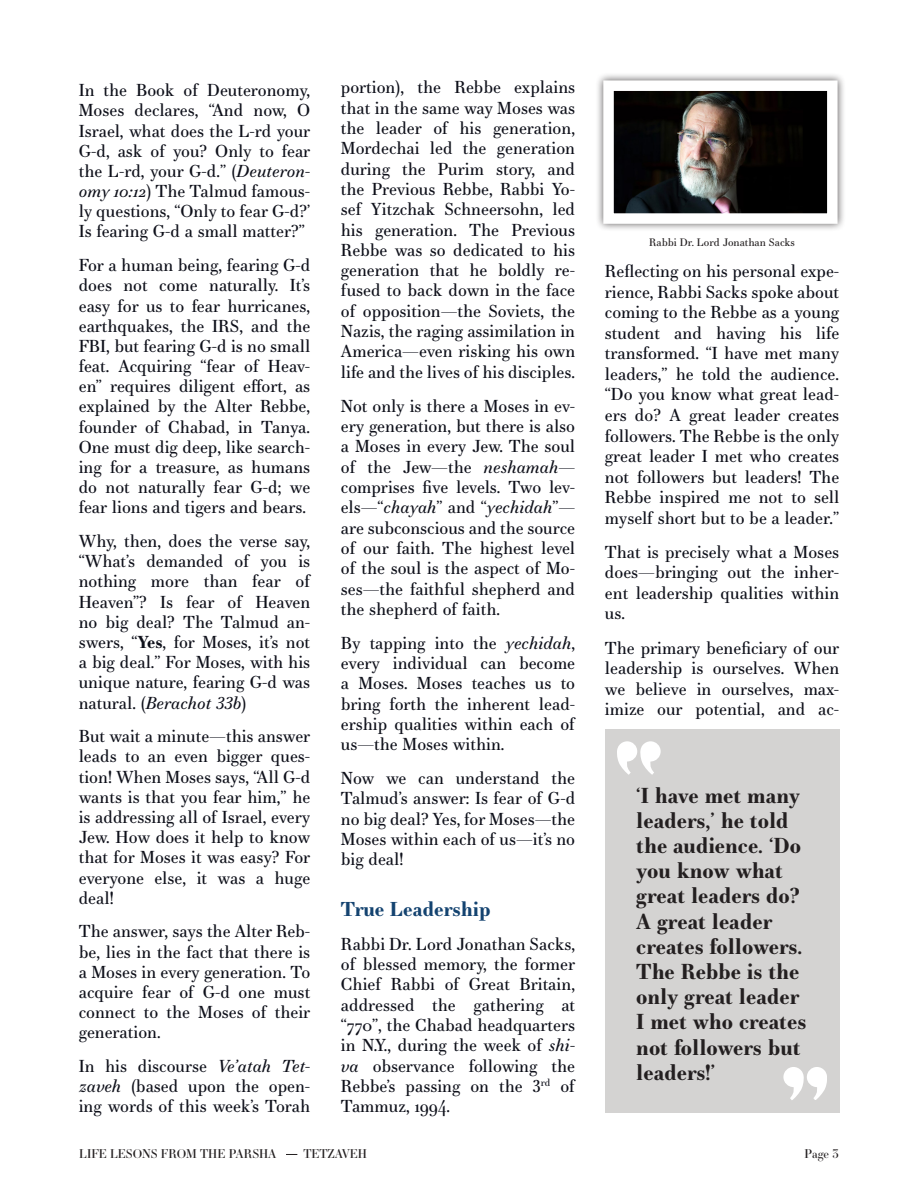
<style>
.page{position:relative;width:918px;height:1188px;background:#fff}
.page>*{position:absolute;margin:0;border:0;box-sizing:border-box;transform-origin:0 0}
.Paragraph_Style_1{font:700 21px/25.2px "Essonnes Text";color:#231f20}
.Paragraph_HEadder{font:700 19.5px "Essonnes Text";color:#144370}
.Paragraph_Style_2{font:16.8px/20.2px "Essonnes Text";color:#0e101a;text-align:justify}
.t1{font:12px "Essonnes Display";color:#231f20}
.Paragraph_Style_1-2{font:10.5px "Essonnes Text";color:#231f20}
.s1{font-style:italic}
.s2{font-weight:700}
</style>
<div class="page">
<div style="left:595px;top:72px;width:251px;height:160px;background:#231f20;opacity:.75"></div>
<img style="left:614px;top:91px;width:213px;height:122px">
<div style="left:603px;top:80px;width:235px;height:144px;border:10px solid #fff"></div>
<div style="left:605px;top:729px;width:234px;height:383px;background:#d4d3d2"></div>
<svg style="left:617px;top:741px;width:44px;height:34px"></svg>
<svg style="left:783px;top:1067px;width:44px;height:33px"></svg>
<p class="Paragraph_Style_2" style="left:79px;top:80px;width:233px">In the Book of Deuteronomy, Moses declares, “And now, O Israel, what does the L-rd your G-d, ask of you? Only to fear the L-rd, your G-d.” (<span class="s1">Deuteron&shy;omy 10:12</span>) The Talmud famous&shy;ly questions, “Only to fear G-d?’ Is fearing G-d a small matter?”</p>
<p class="Paragraph_Style_2" style="left:79px;top:255px;width:233px">For a human being, fearing G-d does not come naturally. It’s easy for us to fear hurricanes, earthquakes, the IRS, and the FBI, but fearing G-d is no small feat. Acquiring “fear of Heav&shy;en” requires diligent effort, as explained by the Alter Rebbe, founder of Chabad, in Tanya.<br>One must dig deep, like search&shy;ing for a treasure, as humans do not naturally fear G-d; we fear lions and tigers and bears.</p>
<p class="Paragraph_Style_2" style="left:79px;top:531px;width:233px">Why, then, does the verse say, “What’s demanded of you is nothing more than fear of Heaven”? Is fear of Heaven no big deal? The Talmud an&shy;swers, “<span class="s2">Yes</span>, for Moses, it’s not a big deal.” For Moses, with his unique nature, fearing G-d was natural. (<span class="s1">Berachot 33b</span>)</p>
<p class="Paragraph_Style_2" style="left:79px;top:726px;width:233px">But wait a minute—this answer leads to an even bigger ques&shy;tion! When Moses says, “All G-d wants is that you fear him,” he is addressing all of Israel, every Jew. How does it help to know that for Moses it was easy? For everyone else, it was a huge deal!</p>
<p class="Paragraph_Style_2" style="left:79px;top:921px;width:233px">The answer, says the Alter Reb&shy;be, lies in the fact that there is a Moses in every generation. To acquire fear of G-d one must connect to the Moses of their generation.</p>
<p class="Paragraph_Style_2" style="left:79px;top:1056px;width:233px">In his discourse <span class="s1">Ve’atah Tet&shy;zaveh</span> (based upon the open&shy;ing words of this week’s Torah</p>
<p class="Paragraph_Style_2" style="left:341px;top:77px;width:236px">portion), the Rebbe explains that in the same way Moses was the leader of his generation, Mordechai led the generation during the Purim story, and the Previous Rebbe, Rabbi Yo&shy;sef Yitzchak Schneersohn, led his generation. The Previous Rebbe was so dedicated to his generation that he boldly re&shy;fused to back down in the face of opposition—the Soviets, the Nazis, the raging assimilation in America—even risking his own life and the lives of his disciples.</p>
<p class="Paragraph_Style_2" style="left:341px;top:395px;width:236px">Not only is there a Moses in ev&shy;ery generation, but there is also a Moses in every Jew. The soul of the Jew—the <span class="s1">neshamah</span>— comprises five levels. Two lev&shy;els—“<span class="s1">chayah</span>” and “<span class="s1">yechidah</span>”— are subconscious and the source of our faith. The highest level of the soul is the aspect of Mo&shy;ses—the faithful shepherd and the shepherd of faith.</p>
<p class="Paragraph_Style_2" style="left:341px;top:632px;width:236px">By tapping into the <span class="s1">yechidah</span>, every individual can become a Moses. Moses teaches us to bring forth the inherent lead&shy;ership qualities within each of us—the Moses within.</p>
<p class="Paragraph_Style_2" style="left:341px;top:768px;width:236px">Now we can understand the Talmud’s answer: Is fear of G-d no big deal? Yes, for Moses—the Moses within each of us—it’s no big deal!</p>
<p class="Paragraph_HEadder" style="left:341px;top:895px;width:151px">True Leadership</p>
<p class="Paragraph_Style_2" style="left:341px;top:933px;width:236px">Rabbi Dr. Lord Jonathan Sacks, of blessed memory, the former Chief Rabbi of Great Britain, addressed the gathering at “770”, the Chabad headquarters in N.Y., during the week of <span class="s1">shi&shy;va</span> observance following the Rebbe’s passing on the 3<sup>rd</sup> of Tammuz, 1994.</p>
<p class="Paragraph_Style_1-2" style="left:649px;top:235px;width:147px">Rabbi Dr. Lord Jonathan Sacks</p>
<p class="Paragraph_Style_2" style="left:605px;top:261px;width:236px">Reflecting on his personal expe&shy;rience, Rabbi Sacks spoke about coming to the Rebbe as a young student and having his life transformed. “I have met many leaders,” he told the audience. “Do you know what great lead&shy;ers do? A great leader creates followers. The Rebbe is the only great leader I met who creates not followers but leaders! The Rebbe inspired me not to sell myself short but to be a leader.”</p>
<p class="Paragraph_Style_2" style="left:605px;top:541px;width:236px">That is precisely what a Moses does—bringing out the inher&shy;ent leadership qualities within us.</p>
<p class="Paragraph_Style_2" style="left:605px;top:637px;width:236px">The primary beneficiary of our leadership is ourselves. When we believe in ourselves, max&shy;imize our potential, and ac-</p>
<p class="Paragraph_Style_1" style="left:636px;top:782px;width:172px">‘I have met many leaders,’ he told the audience. ‘Do you know what great leaders do?<br>A great leader creates followers.<br>The Rebbe is the only great leader<br>I met who creates not followers but leaders!’</p>
<p class="t1" style="left:79px;top:1145px;width:199px">LIFE LESONS FROM THE PARSHA</p>
<p class="t1" style="left:303px;top:1145px;width:65px">TETZAVEH</p>
<p class="t1" style="left:805px;top:1145px;width:36px">Page 3</p>
</div>
